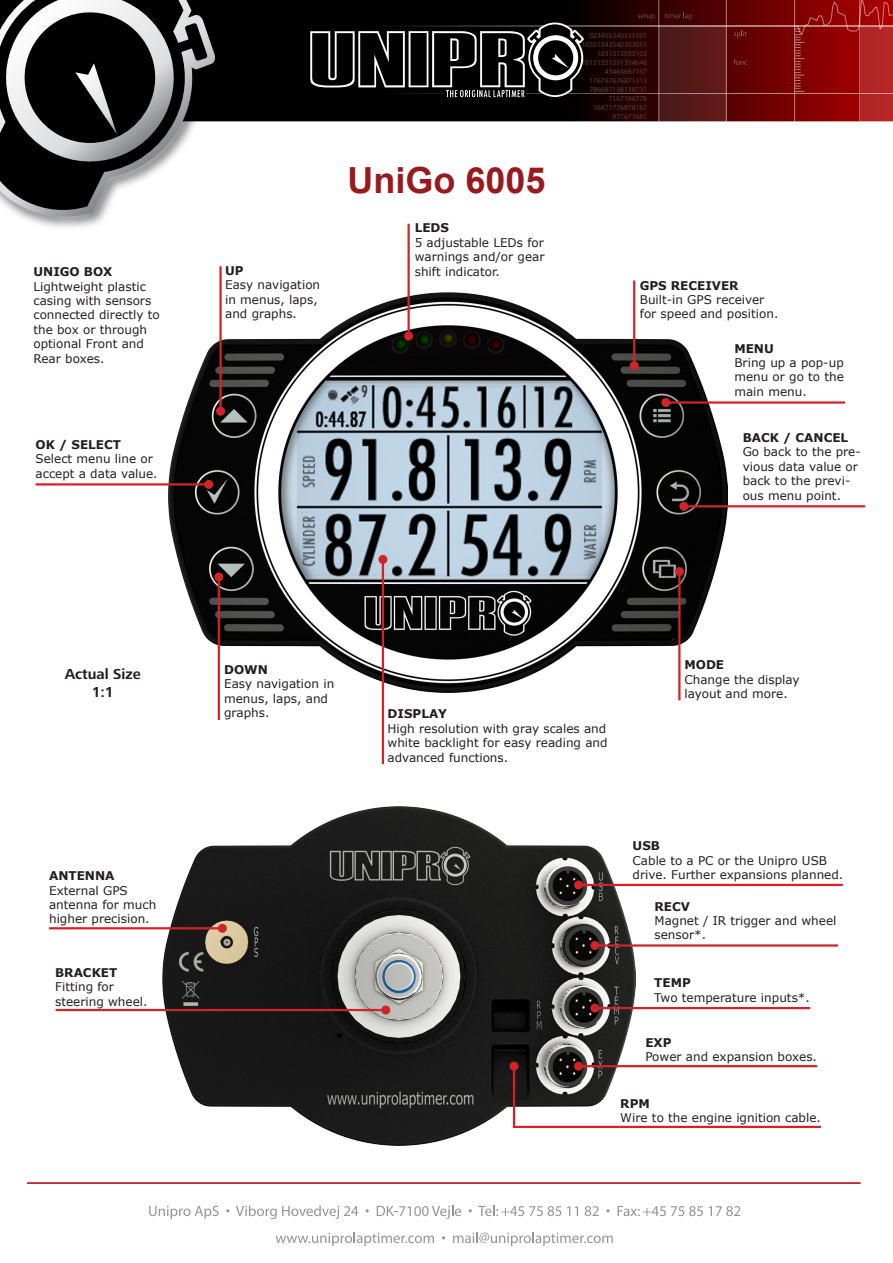
<style>
.page{position:relative;width:893px;height:1263px;background:#fff}
.page>*{position:absolute;margin:0;border:0;box-sizing:border-box;transform-origin:0 0}
.t1{font:700 36px "Arial";color:#981a1e}
.Index_Section_Head{font:700 15px/18px "Frutiger Next LT";color:#231f20;text-align:center}
.t2{font:12px/14.4px "Verdana";color:#231f20}
.t3{font:700 12px "Verdana";color:#231f20}
.t4{font:7.5px/9px "Myriad";color:#643c3c;text-align:right}
</style>
<div class="page">
<svg style="left:274px;top:0;width:619px;height:122px;background:#2a0303"></svg>
<img style="left:26px;top:0;width:248px;height:228px">
<svg style="left:659px;top:27px;width:67px;height:94px;background:#571919"></svg>
<div style="left:861px;top:26px;width:32px;height:95px;background:#b42626"></div>
<svg style="left:0;top:0;width:216px;height:219px"></svg>
<svg style="left:149px;top:1206px;width:70px;height:13px"></svg>
<svg style="left:236px;top:1205px;width:122px;height:14px"></svg>
<svg style="left:377px;top:1205px;width:84px;height:14px"></svg>
<svg style="left:478px;top:1205px;width:83px;height:11px"></svg>
<svg style="left:567px;top:1206px;width:11px;height:10px"></svg>
<svg style="left:585px;top:1206px;width:14px;height:10px"></svg>
<svg style="left:618px;top:1206px;width:85px;height:10px"></svg>
<svg style="left:709px;top:1206px;width:31px;height:10px"></svg>
<svg style="left:276px;top:1232px;width:158px;height:14px"></svg>
<svg style="left:453px;top:1232px;width:160px;height:14px"></svg>
<hr style="left:27px;top:1182px;width:834px;height:2px;background:#ac0000">
<hr style="left:658px;top:0;width:1px;height:121px;background:#fff">
<hr style="left:726px;top:0;width:1px;height:121px;background:#fff">
<hr style="left:794px;top:0;width:1px;height:121px;background:#fff">
<hr style="left:859px;top:0;width:1px;height:121px;background:#fff">
<svg style="left:584px;top:26px;width:211px;height:1px"></svg>
<svg style="left:584px;top:93px;width:309px;height:1px"></svg>
<svg style="left:665px;top:13px;width:27px;height:7px"></svg>
<svg style="left:734px;top:31px;width:12px;height:7px"></svg>
<svg style="left:734px;top:59px;width:13px;height:6px"></svg>
<svg style="left:638px;top:14px;width:17px;height:6px"></svg>
<svg style="left:795px;top:0;width:98px;height:92px"></svg>
<svg style="left:444px;top:97px;width:82px;height:2px"></svg>
<svg style="left:310px;top:23px;width:274px;height:74px;background:#2f2f2f"></svg>
<img style="left:168px;top:292px;width:559px;height:400px">
<hr style="left:35px;top:483px;width:174px;height:2px;background:#d1232a">
<div style="left:204px;top:480px;width:9px;height:9px;background:#d1232a;border-radius:50%"></div>
<hr style="left:666px;top:401px;width:179px;height:3px;background:#d1232a">
<div style="left:661px;top:398px;width:9px;height:9px;background:#d1232a;border-radius:50%"></div>
<hr style="left:633px;top:280px;width:2px;height:86px;background:#d1232a">
<div style="left:630px;top:361px;width:9px;height:9px;background:#d1232a;border-radius:50%"></div>
<hr style="left:407px;top:224px;width:3px;height:112px;background:#d1232a">
<div style="left:404px;top:332px;width:9px;height:9px;background:#d1232a;border-radius:50%"></div>
<hr style="left:219px;top:266px;width:3px;height:145px;background:#d1232a">
<div style="left:216px;top:407px;width:9px;height:9px;background:#d1232a;border-radius:50%"></div>
<hr style="left:684px;top:505px;width:181px;height:2px;background:#d1232a">
<div style="left:679px;top:502px;width:9px;height:9px;background:#d1232a;border-radius:50%"></div>
<hr style="left:218px;top:577px;width:2px;height:143px;background:#d1232a">
<div style="left:214px;top:572px;width:9px;height:9px;background:#d1232a;border-radius:50%"></div>
<hr style="left:382px;top:559px;width:2px;height:205px;background:#d1232a">
<div style="left:378px;top:555px;width:9px;height:9px;background:#d1232a;border-radius:50%"></div>
<hr style="left:678px;top:572px;width:2px;height:128px;background:#d1232a">
<div style="left:675px;top:567px;width:9px;height:9px;background:#d1232a;border-radius:50%"></div>
<img style="left:162px;top:806px;width:474px;height:339px">
<hr style="left:49px;top:927px;width:173px;height:2px;background:#d1232a">
<div style="left:218px;top:924px;width:9px;height:9px;background:#d1232a;border-radius:50%"></div>
<hr style="left:56px;top:1009px;width:330px;height:2px;background:#d1232a">
<div style="left:381px;top:1005px;width:9px;height:9px;background:#d1232a;border-radius:50%"></div>
<hr style="left:578px;top:884px;width:265px;height:2px;background:#d1232a">
<div style="left:574px;top:880px;width:9px;height:9px;background:#d1232a;border-radius:50%"></div>
<hr style="left:578px;top:1065px;width:239px;height:2px;background:#d1232a">
<div style="left:574px;top:1062px;width:9px;height:9px;background:#d1232a;border-radius:50%"></div>
<hr style="left:595px;top:944px;width:243px;height:3px;background:#d1232a">
<div style="left:590px;top:941px;width:9px;height:9px;background:#d1232a;border-radius:50%"></div>
<hr style="left:595px;top:1007px;width:215px;height:2px;background:#d1232a">
<div style="left:590px;top:1003px;width:9px;height:9px;background:#d1232a;border-radius:50%"></div>
<hr style="left:514px;top:1126px;width:307px;height:2px;background:#d1232a">
<hr style="left:513px;top:1066px;width:2px;height:62px;background:#d1232a">
<div style="left:510px;top:1062px;width:9px;height:9px;background:#d1232a;border-radius:50%"></div>
<p class="t3" style="left:33px;top:263px;width:81px">UNIGO BOX</p>
<p class="t2" style="left:33px;top:279px;width:128px">Lightweight plastic casing with sensors connected directly to the box or through optional Front and<br>Rear boxes.</p>
<p class="t3" style="left:36px;top:436px;width:87px">OK / SELECT</p>
<p class="t2" style="left:36px;top:452px;width:124px">Select menu line or accept a data value.</p>
<p class="Index_Section_Head" style="left:65px;top:665px;width:77px">Actual Size<br>1:1</p>
<p class="t3" style="left:49px;top:867px;width:67px">ANTENNA</p>
<p class="t2" style="left:49px;top:883px;width:109px">External GPS antenna for much higher precision.</p>
<p class="t3" style="left:55px;top:964px;width:64px">BRACKET</p>
<p class="t2" style="left:55px;top:979px;width:60px">Fitting for</p>
<p class="t2" style="left:55px;top:994px;width:94px">steering wheel.</p>
<p class="t3" style="left:225px;top:262px;width:20px">UP</p>
<p class="t2" style="left:225px;top:278px;width:97px">Easy navigation in menus, laps, and graphs.</p>
<p class="t1" style="left:347px;top:156px;width:200px">UniGo 6005</p>
<p class="t3" style="left:415px;top:220px;width:36px">LEDS</p>
<p class="t2" style="left:415px;top:235px;width:131px;text-align:justify">5 adjustable LEDs for warnings and/or gear shift indicator.</p>
<p class="t4" style="left:582px;top:31px;width:67px">023405340131501<br>10351343540303051<br>1031313035103<br>10131351351354646<br>43464687167<br>176767676871313<br>786687138138731<br>7167186778<br>16871776878167<br>871671681</p>
<p class="t3" style="left:640px;top:277px;width:100px">GPS RECEIVER</p>
<p class="t2" style="left:640px;top:292px;width:140px">Built-in GPS receiver for speed and position.</p>
<p class="t3" style="left:734px;top:340px;width:41px">MENU</p>
<p class="t2" style="left:734px;top:355px;width:111px;text-align:justify">Bring up a pop-up menu or go to the main menu.</p>
<p class="t3" style="left:743px;top:429px;width:107px">BACK / CANCEL</p>
<p class="t2" style="left:743px;top:445px;width:120px">Go back to the pre&shy;vious data value or back to the previ&shy;ous menu point.</p>
<p class="t3" style="left:224px;top:661px;width:45px">DOWN</p>
<p class="t2" style="left:224px;top:676px;width:112px">Easy navigation in menus, laps, and graphs.</p>
<p class="t3" style="left:388px;top:705px;width:61px">DISPLAY</p>
<p class="t2" style="left:388px;top:721px;width:222px;text-align:justify">High resolution with gray scales and white backlight for easy reading and advanced functions.</p>
<p class="t3" style="left:684px;top:656px;width:41px">MODE</p>
<p class="t2" style="left:684px;top:672px;width:117px">Change the display layout and more.</p>
<p class="t3" style="left:633px;top:837px;width:29px">USB</p>
<p class="t2" style="left:633px;top:853px;width:212px">Cable to a PC or the Unipro USB drive. Further expansions planned.</p>
<p class="t3" style="left:655px;top:898px;width:37px">RECV</p>
<p class="t2" style="left:655px;top:913px;width:183px">Magnet / IR trigger and wheel sensor*.</p>
<p class="t3" style="left:654px;top:974px;width:38px">TEMP</p>
<p class="t2" style="left:654px;top:990px;width:157px">Two temperature inputs*.</p>
<p class="t3" style="left:645px;top:1034px;width:28px">EXP</p>
<p class="t2" style="left:645px;top:1049px;width:173px">Power and expansion boxes.</p>
<p class="t3" style="left:620px;top:1095px;width:31px">RPM</p>
<p class="t2" style="left:620px;top:1110px;width:202px">Wire to the engine ignition cable.</p>
</div>
